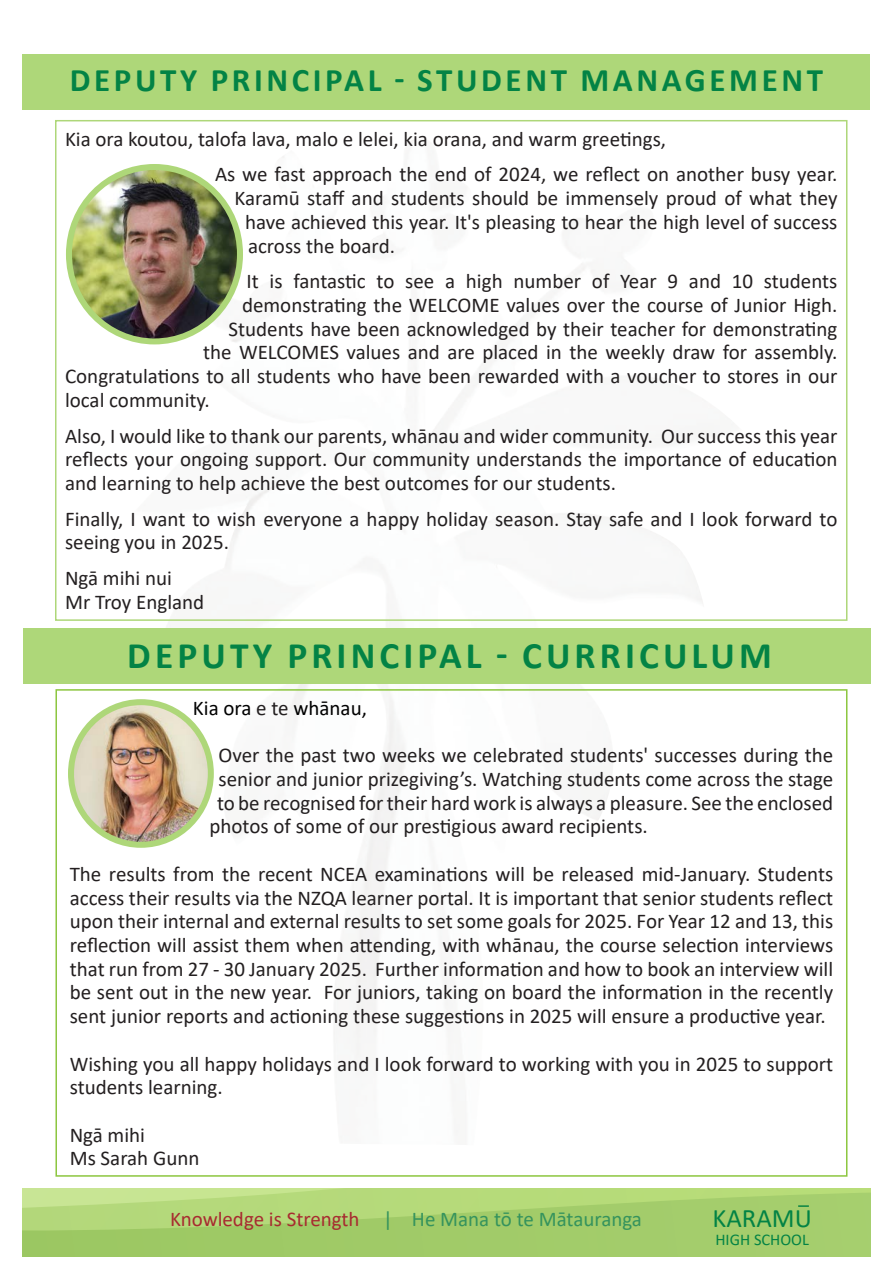
<style>
.page{position:relative;width:893px;height:1263px;background:#fff}
.page>*{position:absolute;margin:0;border:0;box-sizing:border-box;transform-origin:0 0}
.headings{font:700 37.5px "Calibri";letter-spacing:.11em;color:#038345}
.headings-2{font:700 33px "Calibri";letter-spacing:.11em;color:#038345}
.t1{font:26.7px "Calibri";color:#038345}
.t2{font:21px/23.7px "Calibri";color:#231f20}
.t3{font:21px "Calibri";color:#35935d}
.t4{font:21px "Calibri";color:#000}
.t5{font:16.35px "Calibri";color:#038345}
.s1{color:#231f20}
.s2{color:#a72b30}
</style>
<div class="page">
<div style="left:23px;top:54px;width:847px;height:55px;background:#aed779"></div>
<svg style="left:23px;top:1188px;width:847px;height:68px;background:#aad170"></svg>
<svg style="left:798px;top:1205px;width:11px;height:2px"></svg>
<div style="left:23px;top:628px;width:847px;height:55px;background:#aed779"></div>
<img style="left:69px;top:167px;width:171px;height:174px">
<div style="left:66px;top:164px;width:177px;height:180px;border:6px solid #aed779;border-radius:50%"></div>
<img style="left:71px;top:702px;width:140px;height:143px">
<div style="left:68px;top:699px;width:146px;height:149px;border:6px solid #aed779;border-radius:50%"></div>
<p class="headings-2" style="left:70px;top:56px;width:755px">DEPUTY PRINCIPAL - STUDENT MANAGEMENT</p>
<p class="t2" style="left:65px;top:126px;width:603px">Kia ora koutou, talofa lava, malo e lelei, kia orana, and warm greetings,</p>
<p class="t2" style="left:215px;top:162px;width:624px">As we fast approach the end of 2024, we reflect on another busy year.</p>
<p class="t2" style="left:235px;top:186px;width:604px">Karamū staff and students should be immensely proud of what they</p>
<p class="t2" style="left:245px;top:209px;width:594px">have achieved this year. It's pleasing to hear the high level of success</p>
<p class="t2" style="left:248px;top:233px;width:148px">across the board.</p>
<p class="t2" style="left:247px;top:269px;width:592px">It is fantastic to see a high number of Year 9 and 10 students</p>
<p class="t2" style="left:242px;top:293px;width:597px">demonstrating the WELCOME values over the course of Junior High.</p>
<p class="t2" style="left:229px;top:316px;width:610px">Students have been acknowledged by their teacher for demonstrating</p>
<p class="t2" style="left:203px;top:340px;width:636px">the WELCOMES values and are placed in the weekly draw for assembly.</p>
<p class="t2" style="left:65px;top:364px;width:774px">Congratulations to all students who have been rewarded with a voucher to stores in our</p>
<p class="t2" style="left:65px;top:387px;width:146px">local community.</p>
<p class="t2" style="left:65px;top:423px;width:774px;text-align:justify">Also, I would like to thank our parents, whānau and wider community. Our success this year reflects your ongoing support. Our community understands the importance of education and learning to help achieve the best outcomes for our students.</p>
<p class="t2" style="left:65px;top:506px;width:774px">Finally, I want to wish everyone a happy holiday season. Stay safe and I look forward to seeing you in 2025.</p>
<p class="t2" style="left:65px;top:566px;width:141px">Ngā mihi nui<br>Mr Troy England</p>
<p class="headings" style="left:127px;top:629px;width:646px">DEPUTY PRINCIPAL - CURRICULUM</p>
<p class="t4" style="left:193px;top:693px;width:175px">Kia ora <span class="s1">e te</span> whānau,</p>
<p class="t2" style="left:218px;top:743px;width:616px">Over the past two weeks we celebrated students' successes during the</p>
<p class="t2" style="left:218px;top:767px;width:616px">senior and junior prizegiving’s. Watching students come across the stage</p>
<p class="t2" style="left:217px;top:790px;width:618px">to be recognised for their hard work is always a pleasure. See the enclosed</p>
<p class="t2" style="left:209px;top:814px;width:440px">photos of some of our prestigious award recipients.</p>
<p class="t2" style="left:70px;top:861px;width:765px;text-align:justify">The results from the recent NCEA examinations will be released mid-January. Students access their results via the NZQA learner portal. It is important that senior students reflect upon their internal and external results to set some goals for 2025. For Year 12 and 13, this reflection will assist them when attending, with whānau, the course selection interviews that run from 27 - 30 January 2025. Further information and how to book an interview will be sent out in the new year. For juniors, taking on board the information in the recently sent junior reports and actioning these suggestions in 2025 will ensure a productive year.</p>
<p class="t2" style="left:70px;top:1051px;width:765px">Wishing you all happy holidays and I look forward to working with you in 2025 to support students learning.</p>
<p class="t2" style="left:70px;top:1122px;width:77px">Ngā mihi</p>
<p class="t2" style="left:70px;top:1146px;width:131px">Ms Sarah Gunn</p>
<p class="t3" style="left:170px;top:1204px;width:473px"><span class="s2">Knowledge is Strength</span> | He Mana tō te Mātauranga</p>
<p class="t1" style="left:712px;top:1199px;width:101px">KARAMU</p>
<p class="t5" style="left:715px;top:1228px;width:95px">HIGH SCHOOL</p>
</div>
